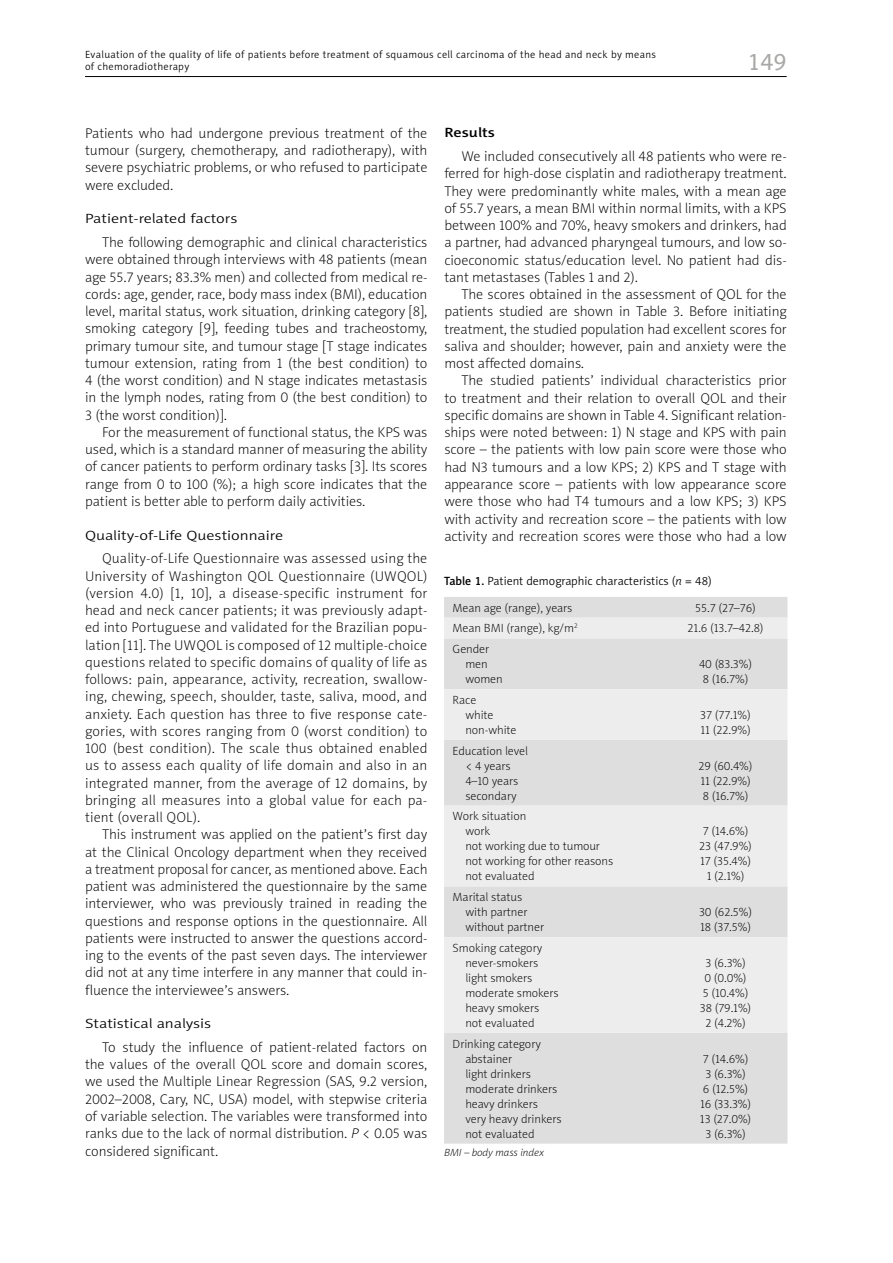
<style>
.page{position:relative;width:893px;height:1263px;background:#fff}
.page>*{position:absolute;margin:0;border:0;box-sizing:border-box;transform-origin:0 0}
.t1{font:24px "Naomi Sans EFN";color:#a8a8a7}
.t2{font:14.25px/17.2px "Naomi Sans EFN Thin";color:#000;text-align:justify}
.t3{font:13.5px "Naomi Sans EFN Light";color:#000;scale:1.2 1}
.t4{font:13.5px "Naomi Sans EFN Medium";color:#000;scale:1.2 1}
.t5{font:12px/15px "Naomi Sans EFN Thin";color:#000}
.t6{font:12px "Naomi Sans EFN Light";color:#000}
.t7{font:10.5px/12.6px "Naomi Sans EFN Light";letter-spacing:.03em;color:#000}
.t8{font:italic 10.5px "Naomi Sans EFN Thin";color:#000}
.s1{font-style:italic}
.s2{font-family:"Naomi Sans EFN Medium"}
</style>
<div class="page">
<hr style="left:85px;top:76px;width:702px;height:1px;background:#000">
<div style="left:444px;top:597px;width:343px;height:546px;background:#dedede"></div>
<div style="left:444px;top:618px;width:343px;height:20px;background:#ededed"></div>
<svg style="left:444px;top:689px;width:343px;height:344px;background:#e7e7e7"></svg>
<p class="t7" style="left:85px;top:48px;width:573px">Evaluation of the quality of life of patients before treatment of squamous cell carcinoma of the head and neck by means of chemoradiotherapy</p>
<h1 class="t1" style="left:747px;top:47px;width:41px">149</h1>
<p class="t2" style="left:85px;top:125px;width:344px">Patients who had undergone previous treatment of the tumour (surgery, chemotherapy, and radiotherapy), with severe psychiatric problems, or who refused to participate were excluded.</p>
<p class="t3" style="left:85px;top:211px;width:129px">Patient-related factors</p>
<p class="t2" style="left:85px;top:234px;width:344px;text-indent:17px">The following demographic and clinical characteristics were obtained through interviews with 48 patients (mean age 55.7 years; 83.3% men) and collected from medical re&shy;cords: age, gender, race, body mass index (BMI), education level, marital status, work situation, drinking category [8], smoking category [9], feeding tubes and tracheostomy, primary tumour site, and tumour stage [T stage indicates tumour extension, rating from 1 (the best condition) to 4 (the worst condition) and N stage indicates metastasis in the lymph nodes, rating from 0 (the best condition) to 3 (the worst condition)].</p>
<p class="t2" style="left:85px;top:424px;width:344px;text-indent:17px">For the measurement of functional status, the KPS was used, which is a standard manner of measuring the ability of cancer patients to perform ordinary tasks [3]. Its scores range from 0 to 100 (%); a high score indicates that the patient is better able to perform daily activities.</p>
<p class="t3" style="left:85px;top:527px;width:167px">Quality-of-Life Questionnaire</p>
<p class="t2" style="left:85px;top:550px;width:344px;text-indent:17px">Quality-of-Life Questionnaire was assessed using the University of Washington QOL Questionnaire (UWQOL) (version 4.0) [1, 10], a disease-specific instrument for head and neck cancer patients; it was previously adapt&shy;ed into Portuguese and validated for the Brazilian popu&shy;lation [11]. The UWQOL is composed of 12 multiple-choice questions related to specific domains of quality of life as follows: pain, appearance, activity, recreation, swallow&shy;ing, chewing, speech, shoulder, taste, saliva, mood, and anxiety. Each question has three to five response cate&shy;gories, with scores ranging from 0 (worst condition) to 100 (best condition). The scale thus obtained enabled us to assess each quality of life domain and also in an integrated manner, from the average of 12 domains, by bringing all measures into a global value for each pa&shy;tient (overall QOL).</p>
<p class="t2" style="left:85px;top:826px;width:344px;text-indent:17px">This instrument was applied on the patient’s first day at the Clinical Oncology department when they received a treatment proposal for cancer, as mentioned above. Each patient was administered the questionnaire by the same interviewer, who was previously trained in reading the questions and response options in the questionnaire. All patients were instructed to answer the questions accord&shy;ing to the events of the past seven days. The interviewer did not at any time interfere in any manner that could in&shy;fluence the interviewee’s answers.</p>
<p class="t3" style="left:85px;top:1016px;width:107px">Statistical analysis</p>
<p class="t2" style="left:85px;top:1039px;width:344px;text-indent:17px">To study the influence of patient-related factors on the values of the overall QOL score and domain scores, we used the Multiple Linear Regression (SAS, 9.2 version, 2002–2008, Cary, NC, USA) model, with stepwise criteria of variable selection. The variables were transformed into ranks due to the lack of normal distribution. <span class="s1">P</span> &lt; 0.05 was considered significant.</p>
<p class="t4" style="left:444px;top:125px;width:44px">Results</p>
<p class="t2" style="left:444px;top:148px;width:344px;text-indent:17px">We included consecutively all 48 patients who were re&shy;ferred for high-dose cisplatin and radiotherapy treatment.<br>They were predominantly white males, with a mean age of 55.7 years, a mean BMI within normal limits, with a KPS between 100% and 70%, heavy smokers and drinkers, had a partner, had advanced pharyngeal tumours, and low so&shy;cioeconomic status/education level. No patient had dis&shy;tant metastases (Tables 1 and 2).</p>
<p class="t2" style="left:444px;top:286px;width:344px;text-indent:17px">The scores obtained in the assessment of QOL for the patients studied are shown in Table 3. Before initiating treatment, the studied population had excellent scores for saliva and shoulder; however, pain and anxiety were the most affected domains.</p>
<p class="t2" style="left:444px;top:372px;width:344px;text-indent:17px">The studied patients’ individual characteristics prior to treatment and their relation to overall QOL and their specific domains are shown in Table 4. Significant relation&shy;ships were noted between: 1) N stage and KPS with pain score – the patients with low pain score were those who had N3 tumours and a low KPS; 2) KPS and T stage with appearance score – patients with low appearance score were those who had T4 tumours and a low KPS; 3) KPS with activity and recreation score – the patients with low activity and recreation scores were those who had a low</p>
<p class="t6" style="left:444px;top:574px;width:269px"><span class="s2">Table 1.</span> Patient demographic characteristics (<span class="s1">n</span> = 48)</p>
<p class="t5" style="left:453px;top:600px;width:121px">Mean age (range), years</p>
<p class="t5" style="left:695px;top:600px;width:62px">55.7 (27–76)</p>
<p class="t5" style="left:453px;top:621px;width:126px">Mean BMI (range), kg/m<sup>2</sup></p>
<p class="t5" style="left:688px;top:621px;width:77px">21.6 (13.7–42.8)</p>
<p class="t5" style="left:465px;top:642px;width:39px;text-indent:-13px">Gender men women</p>
<p class="t5" style="left:699px;top:657px;width:55px;text-align:center">40 (83.3%)<br>8 (16.7%)</p>
<p class="t5" style="left:465px;top:692px;width:53px;text-indent:-13px">Race<br>white non-white</p>
<p class="t5" style="left:453px;top:743px;width:77px;text-align:center">Education level &lt; 4 years<br>4–10 years secondary</p>
<p class="t5" style="left:465px;top:809px;width:149px;text-indent:-13px">Work situation<br>work<br>not working due to tumour not working for other reasons not evaluated</p>
<p class="t5" style="left:465px;top:890px;width:80px;text-indent:-13px">Marital status with partner without partner</p>
<p class="t5" style="left:465px;top:940px;width:95px;text-indent:-13px">Smoking category never-smokers light smokers moderate smokers heavy smokers not evaluated</p>
<p class="t5" style="left:465px;top:1036px;width:98px;text-indent:-13px">Drinking category abstainer<br>light drinkers moderate drinkers heavy drinkers very heavy drinkers not evaluated</p>
<p class="t8" style="left:444px;top:1146px;width:101px">BMI – body mass index</p>
<p class="t5" style="left:700px;top:707px;width:52px">37 (77.1%)<br>11 (22.9%)</p>
<p class="t5" style="left:699px;top:758px;width:55px">29 (60.4%)<br>11 (22.9%)<br>8 (16.7%)</p>
<p class="t5" style="left:699px;top:824px;width:54px;text-align:center">7 (14.6%)<br>23 (47.9%)<br>17 (35.4%)<br>1 (2.1%)</p>
<p class="t5" style="left:699px;top:905px;width:55px">30 (62.5%)<br>18 (37.5%)</p>
<p class="t5" style="left:700px;top:955px;width:53px;text-align:center">3 (6.3%)<br>0 (0.0%)<br>5 (10.4%)<br>38 (79.1%)<br>2 (4.2%)</p>
<p class="t5" style="left:700px;top:1051px;width:53px;text-align:center">7 (14.6%)<br>3 (6.3%)<br>6 (12.5%)<br>16 (33.3%)<br>13 (27.0%)<br>3 (6.3%)</p>
</div>
